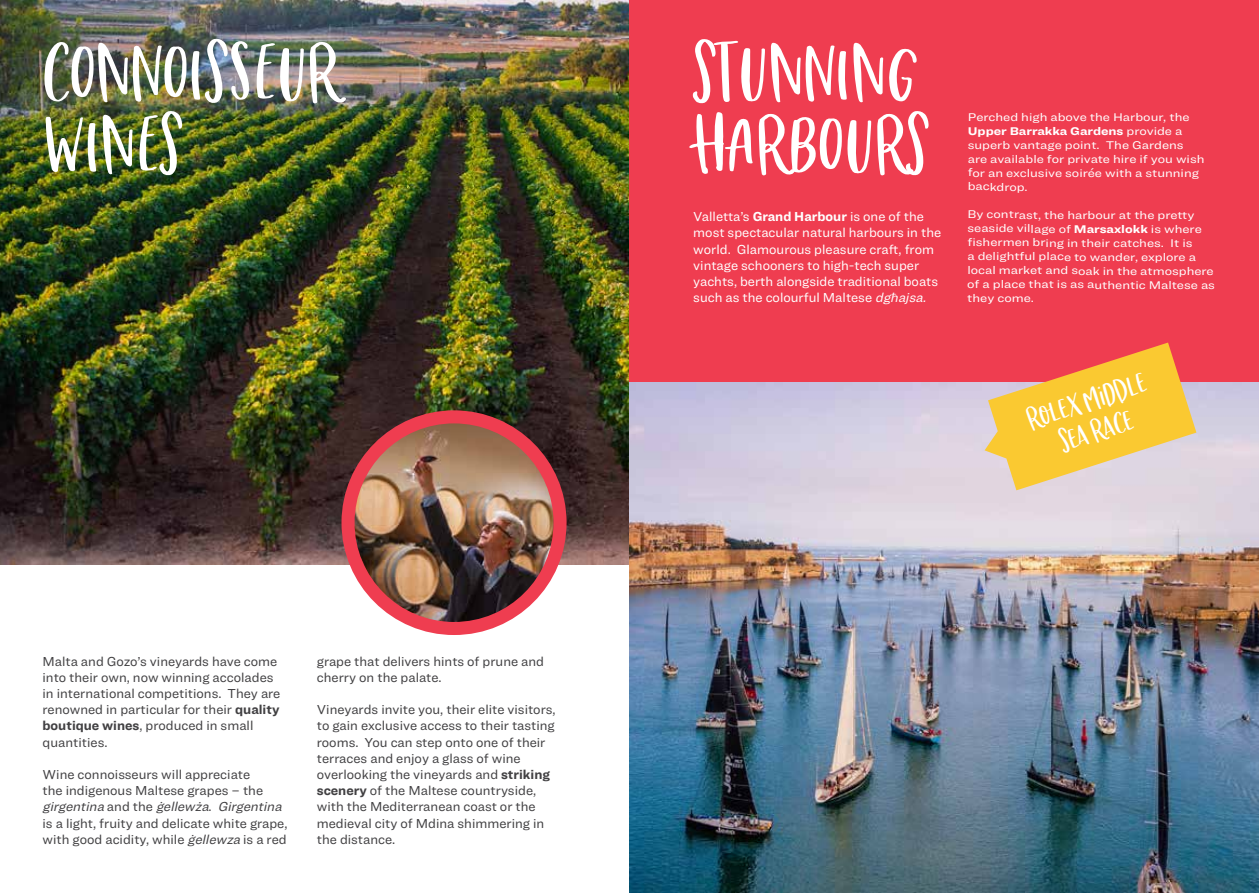
<style>
.page{position:relative;width:1259px;height:893px;background:#fff}
.page>*{position:absolute;margin:0;border:0;box-sizing:border-box;transform-origin:0 0}
.t1{font:97.5px/72px "Chinup Buttercup Cutecaps";color:#fff}
.t2{font:39px/31.5px "Chinup Buttercup Cutecaps";color:#fff;text-align:center}
.t3{font:13.5px/16.2px "Ringside";color:#414042}
.t4{font:13.5px/16.2px "Ringside";color:#fff}
.t5{font:11.55px/14px "Ringside";letter-spacing:-.005em;color:#fff;scale:1.16 1}
.s1{font-weight:700}
.s2{font-style:italic}
</style>
<div class="page">
<img style="left:0;top:0;width:629px;height:565px">
<img style="left:348px;top:421px;width:212px;height:203px">
<div style="left:341px;top:410px;width:225px;height:225px;border:13px solid #ef3d50;border-radius:50%"></div>
<div style="left:629px;top:0;width:630px;height:893px;background:#ef3d50"></div>
<img style="left:629px;top:382px;width:630px;height:511px">
<svg style="left:984px;top:343px;width:212px;height:147px"></svg>
<h1 class="t1" style="left:43px;top:31px;width:298px">CONNOISSEUR<br>WINES</h1>
<p class="t3" style="left:43px;top:653px;width:239px">Malta and Gozo’s vineyards have come into their own, now winning accolades in international competitions. They are renowned in particular for their <span class="s1">quality boutique wines</span>, produced in small quantities.</p>
<p class="t3" style="left:43px;top:766px;width:246px">Wine connoisseurs will appreciate<br>the indigenous Maltese grapes – the <span class="s2">girgentina</span>a n d t h e <span class="s2">ġellewża</span>. <span class="s2">Girgentina </span>is a light, fruity and delicate white grape, with good acidity, while <span class="s2">ġellewza</span>is a red</p>
<p class="t3" style="left:317px;top:653px;width:229px">grape that delivers hints of prune and cherry on the palate.</p>
<p class="t3" style="left:317px;top:701px;width:240px">Vineyards invite you, their elite visitors, to gain exclusive access to their tasting rooms. You can step onto one of their terraces and enjoy a glass of wine overlooking the vineyards and <span class="s1">striking scenery</span> of the Maltese countryside, with the Mediterranean coast or the medieval city of Mdina shimmering in the distance.</p>
<h1 class="t1" style="left:693px;top:31px;width:237px">STUNNING<br>HARBOURS</h1>
<p class="t4" style="left:693px;top:208px;width:249px">Valletta’s <span class="s1">Grand Harbour</span> is one of the most spectacular natural harbours in the world. Glamourous pleasure craft, from vintage schooners to high-tech super yachts, berth alongside traditional boats such as the colourful Maltese <span class="s2">dgħajsa.</span></p>
<p class="t5" style="left:967px;top:110px;width:206px">Perched high above the Harbour, the<br><span class="s1">Upper Barrakka Gardens</span> provide a superb vantage point. The Gardens are available for private hire if you wish for an exclusive soirée with a stunning backdrop.</p>
<p class="t5" style="left:967px;top:208px;width:215px">By contrast, the harbour at the pretty seaside village of <span class="s1">Marsaxlokk</span> is where fishermen bring in their catches. It is<br>a delightful place to wander, explore a local market and soak in the atmosphere of a place that is as authentic Maltese as they come.</p>
<h2 class="t2" style="left:1022px;top:403px;width:125px;rotate:-18deg">Rolex Midd le<br>Sea Race</h2>
</div>
